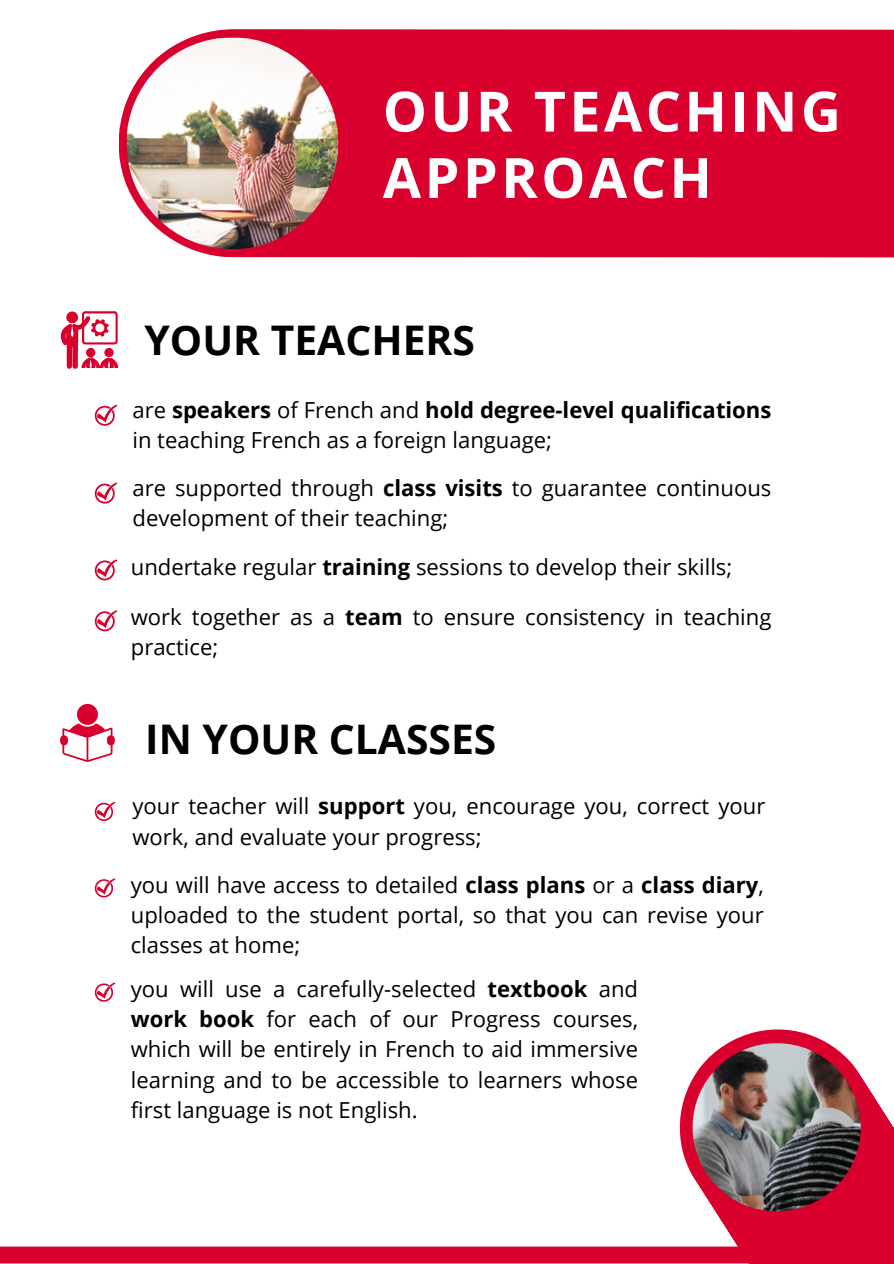
<style>
.page{position:relative;width:894px;height:1264px;background:#fff}
.page>*{position:absolute;margin:0;border:0;box-sizing:border-box;transform-origin:0 0}
.t1{font:700 55.5px/66.3px "Open Sans";letter-spacing:.06em;color:#fff}
.t2{font:700 40.8px "Open Sans";color:#000}
.t3{font:22.05px/30.3px "Open Sans";color:#000}
.s1{font-weight:700}
</style>
<div class="page">
<svg style="left:60px;top:311px;width:58px;height:57px"></svg>
<div style="left:119px;top:29px;width:774px;height:229px;background:#da002e"></div>
<img style="left:126px;top:37px;width:212px;height:212px;border-radius:50%">
<div style="left:0;top:1246px;width:893px;height:17px;background:#da002e"></div>
<svg style="left:95px;top:405px;width:22px;height:21px"></svg>
<svg style="left:95px;top:559px;width:22px;height:21px"></svg>
<svg style="left:95px;top:610px;width:22px;height:21px"></svg>
<svg style="left:95px;top:482px;width:22px;height:21px"></svg>
<svg style="left:95px;top:801px;width:20px;height:20px"></svg>
<svg style="left:95px;top:878px;width:20px;height:19px"></svg>
<svg style="left:95px;top:982px;width:20px;height:19px"></svg>
<svg style="left:672px;top:1029px;width:221px;height:218px;fill:#da002e"></svg>
<img style="left:692px;top:1043px;width:168px;height:168px;border-radius:50%">
<svg style="left:60px;top:704px;width:55px;height:57px"></svg>
<p class="t1" style="left:382px;top:77px;width:459px">OUR TEACHING<br>APPROACH</p>
<p class="t2" style="left:144px;top:311px;width:332px">YOUR TEACHERS</p>
<h2 class="t3" style="left:132px;top:394px;width:640px">are <span class="s1">speakers</span> of French and <span class="s1">hold degree-level qualifications </span>in teaching French as a foreign language;</h2>
<p class="t3" style="left:132px;top:472px;width:640px">are supported through <span class="s1">class visits</span> to guarantee continuous development of their teaching;</p>
<p class="t3" style="left:131px;top:551px;width:603px">undertake regular <span class="s1">training</span> sessions to develop their skills;</p>
<p class="t3" style="left:131px;top:601px;width:642px">work together as a <span class="s1">team</span> to ensure consistency in teaching practice;</p>
<p class="t2" style="left:145px;top:710px;width:352px">IN YOUR CLASSES</p>
<p class="t3" style="left:132px;top:790px;width:634px">your teacher will <span class="s1">support</span> you, encourage you, correct your work, and evaluate your progress;</p>
<p class="t3" style="left:131px;top:868px;width:634px;text-align:justify">you will have access to detailed <span class="s1">class plans</span> or a <span class="s1">class diary</span>, uploaded to the student portal, so that you can revise your classes at home;</p>
<p class="t3" style="left:131px;top:972px;width:508px;text-align:justify">you will use a carefully-selected <span class="s1">textbook</span> and <span class="s1">work book</span> for each of our Progress courses, which will be entirely in French to aid immersive learning and to be accessible to learners whose first language is not English.</p>
</div>
